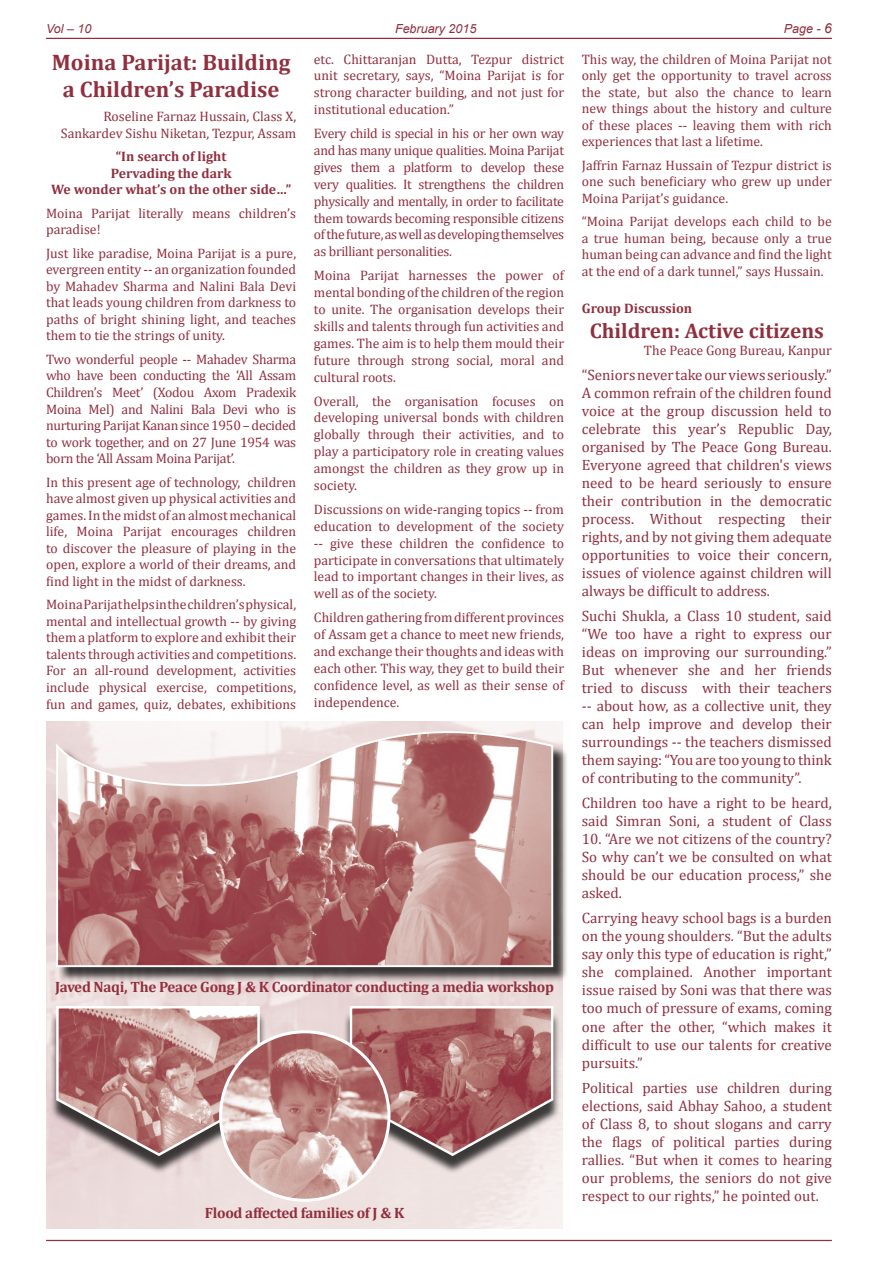
<style>
.page{position:relative;width:878px;height:1283px;background:#fff}
.page>*{position:absolute;margin:0;border:0;box-sizing:border-box;transform-origin:0 0}
.t1{font:700 22.5px/27px "Cambria";color:#912f3e;text-align:center}
.t2{font:700 21.25px "Cambria";color:#912f3e}
.t3{font:15px/18px "Cambria";color:#912f3e;text-align:justify}
.t4{font:700 15px "Cambria";letter-spacing:-.02em;color:#912f3e}
.t5{font:13.75px/16.5px "Cambria";color:#912f3e;text-align:justify}
.t6{font:700 13.75px/16.5px "Cambria";color:#912f3e;text-align:center}
.t7{font:italic 12.5px "Arial";color:#912f3e}
.s1{font-size:13.75px}
</style>
<div class="page">
<hr style="left:46px;top:1239px;width:785px;height:2px;background:#912f3e">
<hr style="left:46px;top:38px;width:785px;height:1px;background:#912f3e">
<div style="left:58px;top:733px;width:516px;height:254px;background:#000;opacity:.75"></div>
<svg style="left:54px;top:722px;width:500px;height:246px"></svg>
<div style="left:49px;top:1011px;width:223px;height:169px;background:#000;opacity:.75"></div>
<svg style="left:55px;top:1004px;width:207px;height:153px"></svg>
<div style="left:343px;top:1011px;width:222px;height:169px;background:#000;opacity:.75"></div>
<svg style="left:348px;top:1004px;width:207px;height:153px"></svg>
<img style="left:220px;top:1031px;width:169px;height:169px;border-radius:84px">
<p class="t7" style="left:46px;top:21px;width:47px">Vol – 10</p>
<p class="t7" style="left:395px;top:21px;width:83px">February 2015</p>
<p class="t7" style="left:783px;top:21px;width:49px">Page - <span class="s1">6</span></p>
<h1 class="t1" style="left:52px;top:49px;width:240px">Moina Parijat: Building a Children’s Paradise</h1>
<p class="t5" style="left:61px;top:108px;width:237px;text-align:right">Roseline Farnaz Hussain, Class X,<br>Sankardev Sishu Niketan, Tezpur, Assam</p>
<p class="t6" style="left:51px;top:148px;width:241px">“In search of light<br>Pervading the dark<br>We wonder what’s on the other side…”</p>
<p class="t5" style="left:46px;top:205px;width:251px">Moina Parijat literally means children’s paradise!</p>
<p class="t5" style="left:46px;top:245px;width:252px">Just like paradise, Moina Parijat is a pure, evergreen entity -- an organization founded by Mahadev Sharma and Nalini Bala Devi that leads young children from darkness to paths of bright shining light, and teaches them to tie the strings of unity.</p>
<p class="t5" style="left:46px;top:351px;width:252px">Two wonderful people -- Mahadev Sharma who have been conducting the ‘All Assam Children’s Meet’ (Xodou Axom Pradexik Moina Mel) and Nalini Bala Devi who is nurturing Parijat Kanan since 1950 – decided to work together, and on 27 June 1954 was born the ‘All Assam Moina Parijat’.</p>
<p class="t5" style="left:46px;top:473px;width:251px">In this present age of technology, children have almost given up physical activities and games. In the midst of an almost mechanical life, Moina Parijat encourages children to discover the pleasure of playing in the open, explore a world of their dreams, and find light in the midst of darkness.</p>
<p class="t5" style="left:46px;top:596px;width:252px">Moina Parijat helps in the children’s physical, mental and intellectual growth -- by giving them a platform to explore and exhibit their talents through activities and competitions.<br>For an all-round development, activities include physical exercise, competitions, fun and games, quiz, debates, exhibitions</p>
<p class="t5" style="left:581px;top:51px;width:251px">This way, the children of Moina Parijat not only get the opportunity to travel across the state, but also the chance to learn new things about the history and culture of these places -- leaving them with rich experiences that last a lifetime.</p>
<p class="t5" style="left:581px;top:157px;width:251px">Jaffrin Farnaz Hussain of Tezpur district is one such beneficiary who grew up under Moina Parijat’s guidance.</p>
<p class="t5" style="left:581px;top:213px;width:251px">“Moina Parijat develops each child to be a true human being, because only a true human being can advance and find the light at the end of a dark tunnel,” says Hussain.</p>
<p class="t6" style="left:582px;top:299px;width:112px">Group Discussion</p>
<h2 class="t2" style="left:589px;top:318px;width:236px">Children: Active citizens</h2>
<p class="t5" style="left:644px;top:342px;width:189px">The Peace Gong Bureau, Kanpur</p>
<p class="t3" style="left:582px;top:366px;width:251px">“Seniors never take our views seriously.” A common refrain of the children found voice at the group discussion held to celebrate this year’s Republic Day, organised by The Peace Gong Bureau.<br>Everyone agreed that children's views need to be heard seriously to ensure their contribution in the democratic process. Without respecting their rights, and by not giving them adequate opportunities to voice their concern, issues of violence against children will always be difficult to address.</p>
<p class="t3" style="left:582px;top:607px;width:251px">Suchi Shukla, a Class 10 student, said “We too have a right to express our ideas on improving our surrounding.” But whenever she and her friends tried to discuss with their teachers -- about how, as a collective unit, they can help improve and develop their surroundings -- the teachers dismissed them saying: “You are too young to think of contributing to the community”.</p>
<p class="t3" style="left:582px;top:794px;width:251px">Children too have a right to be heard, said Simran Soni, a student of Class</p>
<p class="t3" style="left:582px;top:830px;width:251px">10. “Are we not citizens of the country?<br>So why can’t we be consulted on what should be our education process,” she asked.</p>
<p class="t3" style="left:582px;top:909px;width:251px">Carrying heavy school bags is a burden on the young shoulders. “But the adults say only this type of education is right,” she complained. Another important issue raised by Soni was that there was too much of pressure of exams, coming one after the other, “which makes it difficult to use our talents for creative pursuits.”</p>
<p class="t3" style="left:582px;top:1078px;width:251px">Political parties use children during elections, said Abhay Sahoo, a student of Class 8, to shout slogans and carry the flags of political parties during rallies. “But when it comes to hearing our problems, the seniors do not give respect to our rights,” he pointed out.</p>
<p class="t5" style="left:314px;top:50px;width:251px;line-height:16.9px">etc. Chittaranjan Dutta, Tezpur district unit secretary, says, “Moina Parijat is for strong character building, and not just for institutional education.”</p>
<p class="t5" style="left:314px;top:125px;width:252px;line-height:16.9px">Every child is special in his or her own way and has many unique qualities. Moina Parijat gives them a platform to develop these very qualities. It strengthens the children physically and mentally, in order to facilitate them towards becoming responsible citizens of the future, as well as developing themselves as brilliant personalities.</p>
<p class="t5" style="left:314px;top:267px;width:252px;line-height:16.9px">Moina Parijat harnesses the power of mental bonding of the children of the region to unite. The organisation develops their skills and talents through fun activities and games. The aim is to help them mould their future through strong social, moral and cultural roots.</p>
<p class="t5" style="left:314px;top:392px;width:251px;line-height:16.9px">Overall, the organisation focuses on developing universal bonds with children globally through their activities, and to play a participatory role in creating values amongst the children as they grow up in society.</p>
<p class="t5" style="left:314px;top:501px;width:251px;line-height:16.9px">Discussions on wide-ranging topics -- from education to development of the society -- give these children the confidence to participate in conversations that ultimately lead to important changes in their lives, as well as of the society.</p>
<p class="t5" style="left:314px;top:609px;width:252px;line-height:16.9px">Children gathering from different provinces of Assam get a chance to meet new friends, and exchange their thoughts and ideas with each other. This way, they get to build their confidence level, as well as their sense of independence.</p>
<p class="t4" style="left:55px;top:977px;width:500px">Javed Naqi, The Peace Gong J &amp; K Coordinator conducting a media workshop</p>
<p class="t4" style="left:205px;top:1203px;width:201px">Flood affected families of J &amp; K</p>
</div>
